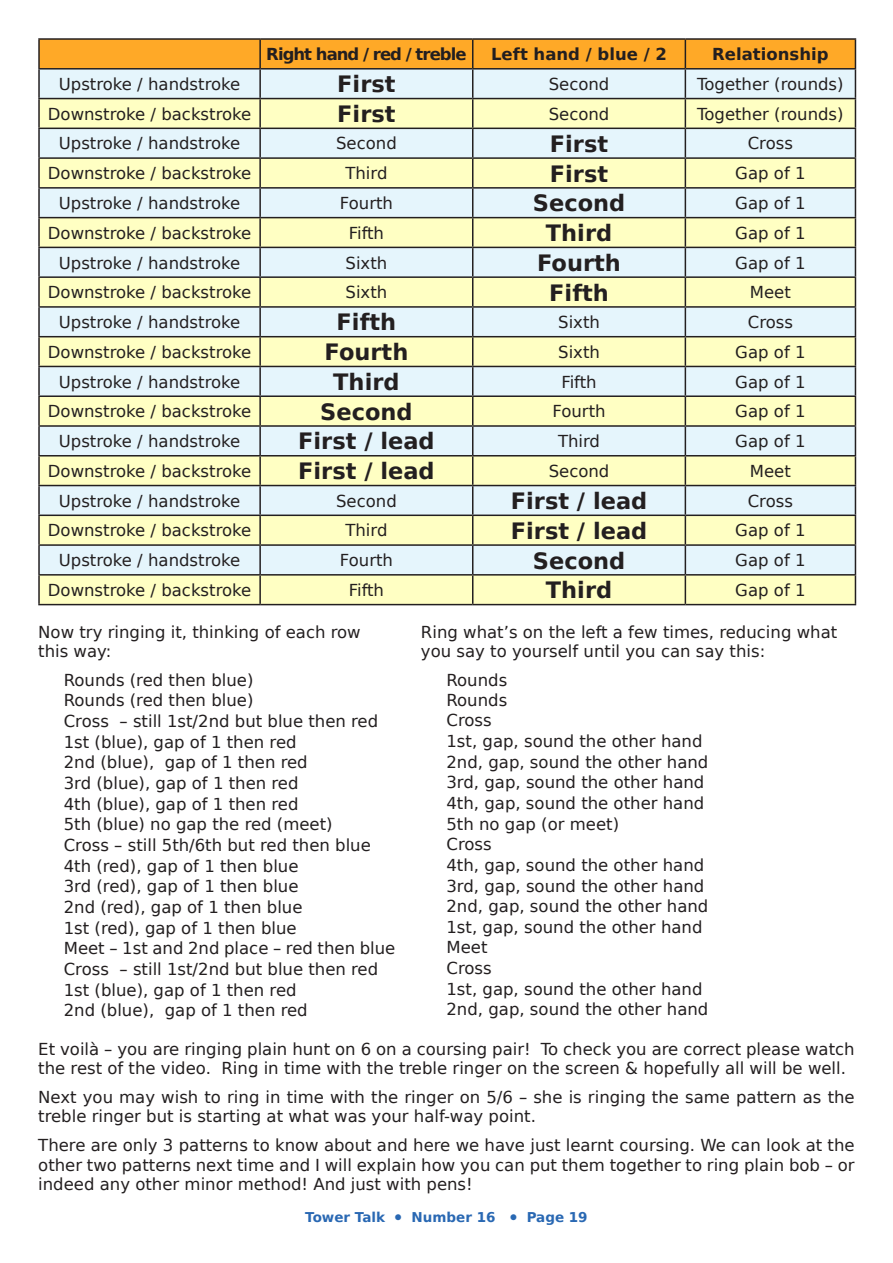
<style>
.page{position:relative;width:893px;height:1263px;background:#fff}
.page>*{position:absolute;margin:0;border:0;box-sizing:border-box;transform-origin:0 0}
.t1{font:700 22.5px "DejaVu Sans";color:#231f20}
.t2{font:16.5px/20.7px "DejaVu Sans";color:#231f20}
.t3{font:700 16.5px "DejaVu Sans";color:#231f20}
.t4{font:700 16.5px "DejaVu Sans";letter-spacing:-.06em;color:#231f20}
.t5{font:700 13.5px "DejaVu Sans";color:#2968b3}
.s1{font-family:"Calibri";font-weight:400}
</style>
<div class="page">
<hr style="left:38px;top:38px;width:222px;height:2px;background:#231f20">
<hr style="left:38px;top:40px;width:2px;height:28px;background:#231f20">
<hr style="left:260px;top:38px;width:213px;height:2px;background:#231f20">
<hr style="left:473px;top:38px;width:212px;height:2px;background:#231f20">
<hr style="left:685px;top:38px;width:171px;height:2px;background:#231f20">
<hr style="left:38px;top:68px;width:222px;height:2px;background:#231f20">
<hr style="left:38px;top:70px;width:2px;height:28px;background:#231f20">
<hr style="left:38px;top:98px;width:222px;height:1px;background:#231f20">
<hr style="left:38px;top:99px;width:2px;height:29px;background:#231f20">
<hr style="left:38px;top:128px;width:222px;height:1px;background:#231f20">
<hr style="left:38px;top:129px;width:2px;height:28px;background:#231f20">
<hr style="left:38px;top:157px;width:222px;height:2px;background:#231f20">
<hr style="left:38px;top:159px;width:2px;height:28px;background:#231f20">
<hr style="left:38px;top:187px;width:222px;height:2px;background:#231f20">
<hr style="left:38px;top:189px;width:2px;height:28px;background:#231f20">
<hr style="left:38px;top:217px;width:222px;height:1px;background:#231f20">
<hr style="left:38px;top:218px;width:2px;height:29px;background:#231f20">
<hr style="left:38px;top:247px;width:222px;height:1px;background:#231f20">
<hr style="left:38px;top:248px;width:2px;height:28px;background:#231f20">
<hr style="left:38px;top:276px;width:222px;height:2px;background:#231f20">
<hr style="left:38px;top:278px;width:2px;height:28px;background:#231f20">
<hr style="left:38px;top:306px;width:222px;height:2px;background:#231f20">
<hr style="left:38px;top:308px;width:2px;height:28px;background:#231f20">
<hr style="left:38px;top:336px;width:222px;height:1px;background:#231f20">
<hr style="left:38px;top:337px;width:2px;height:29px;background:#231f20">
<hr style="left:38px;top:366px;width:222px;height:1px;background:#231f20">
<hr style="left:38px;top:367px;width:2px;height:28px;background:#231f20">
<hr style="left:38px;top:395px;width:222px;height:2px;background:#231f20">
<hr style="left:38px;top:397px;width:2px;height:28px;background:#231f20">
<hr style="left:38px;top:425px;width:222px;height:2px;background:#231f20">
<hr style="left:38px;top:427px;width:2px;height:28px;background:#231f20">
<hr style="left:38px;top:455px;width:222px;height:1px;background:#231f20">
<hr style="left:38px;top:456px;width:2px;height:29px;background:#231f20">
<hr style="left:38px;top:485px;width:222px;height:1px;background:#231f20">
<hr style="left:38px;top:486px;width:2px;height:28px;background:#231f20">
<hr style="left:38px;top:514px;width:222px;height:2px;background:#231f20">
<hr style="left:38px;top:516px;width:2px;height:28px;background:#231f20">
<hr style="left:38px;top:544px;width:222px;height:2px;background:#231f20">
<hr style="left:38px;top:546px;width:2px;height:28px;background:#231f20">
<hr style="left:38px;top:574px;width:222px;height:2px;background:#231f20">
<hr style="left:38px;top:576px;width:2px;height:28px;background:#231f20">
<svg style="left:39px;top:39px;width:817px;height:565px"></svg>
<hr style="left:38px;top:604px;width:222px;height:1px;background:#231f20">
<hr style="left:260px;top:604px;width:213px;height:1px;background:#231f20">
<hr style="left:473px;top:604px;width:212px;height:1px;background:#231f20">
<hr style="left:685px;top:604px;width:171px;height:1px;background:#231f20">
<p class="t4" style="left:266px;top:41px;width:202px">Right hand / red / treble</p>
<p class="t3" style="left:491px;top:41px;width:177px">Left hand / blue / 2</p>
<p class="t3" style="left:712px;top:41px;width:118px">Relationship</p>
<p class="t2" style="left:59px;top:73px;width:183px">Upstroke / handstroke</p>
<h1 class="t1" style="left:337px;top:66px;width:60px">First</h1>
<p class="t2" style="left:549px;top:73px;width:62px">Second</p>
<p class="t2" style="left:697px;top:73px;width:148px">Together (rounds)</p>
<p class="t2" style="left:48px;top:103px;width:205px">Downstroke / backstroke</p>
<h1 class="t1" style="left:337px;top:96px;width:60px">First</h1>
<p class="t2" style="left:549px;top:103px;width:62px">Second</p>
<p class="t2" style="left:697px;top:103px;width:148px">Together (rounds)</p>
<p class="t2" style="left:59px;top:133px;width:183px">Upstroke / handstroke</p>
<p class="t2" style="left:336px;top:133px;width:62px">Second</p>
<h1 class="t1" style="left:550px;top:125px;width:60px">First</h1>
<p class="t2" style="left:748px;top:133px;width:47px">Cross</p>
<p class="t2" style="left:48px;top:163px;width:205px">Downstroke / backstroke</p>
<p class="t2" style="left:345px;top:163px;width:44px">Third</p>
<h1 class="t1" style="left:550px;top:155px;width:60px">First</h1>
<p class="t2" style="left:735px;top:163px;width:72px">Gap of 1</p>
<p class="t2" style="left:59px;top:192px;width:183px">Upstroke / handstroke</p>
<p class="t2" style="left:340px;top:192px;width:55px">Fourth</p>
<h1 class="t1" style="left:533px;top:185px;width:94px">Second</h1>
<p class="t2" style="left:735px;top:192px;width:72px">Gap of 1</p>
<p class="t2" style="left:48px;top:222px;width:205px">Downstroke / backstroke</p>
<p class="t2" style="left:349px;top:222px;width:37px">Fifth</p>
<h1 class="t1" style="left:546px;top:215px;width:68px">Third</h1>
<p class="t2" style="left:735px;top:222px;width:72px">Gap of 1</p>
<p class="t2" style="left:59px;top:252px;width:183px">Upstroke / handstroke</p>
<p class="t2" style="left:346px;top:252px;width:43px">Sixth</p>
<h1 class="t1" style="left:537px;top:244px;width:85px">Fourth</h1>
<p class="t2" style="left:735px;top:252px;width:72px">Gap of 1</p>
<p class="t2" style="left:48px;top:282px;width:205px">Downstroke / backstroke</p>
<p class="t2" style="left:346px;top:282px;width:43px">Sixth</p>
<h1 class="t1" style="left:549px;top:274px;width:61px">Fifth</h1>
<p class="t2" style="left:750px;top:282px;width:43px">Meet</p>
<p class="t2" style="left:59px;top:311px;width:183px">Upstroke / handstroke</p>
<h1 class="t1" style="left:337px;top:304px;width:61px">Fifth</h1>
<p class="t2" style="left:558px;top:311px;width:43px">Sixth</p>
<p class="t2" style="left:748px;top:311px;width:47px">Cross</p>
<p class="t2" style="left:48px;top:341px;width:205px">Downstroke / backstroke</p>
<h1 class="t1" style="left:325px;top:334px;width:85px">Fourth</h1>
<p class="t2" style="left:558px;top:341px;width:43px">Sixth</p>
<p class="t2" style="left:735px;top:341px;width:72px">Gap of 1</p>
<p class="t2" style="left:59px;top:371px;width:183px">Upstroke / handstroke</p>
<h1 class="t1" style="left:333px;top:363px;width:68px">Third</h1>
<p class="t2" style="left:561px;top:371px;width:37px">Fifth</p>
<p class="t2" style="left:735px;top:371px;width:72px">Gap of 1</p>
<p class="t2" style="left:48px;top:401px;width:205px">Downstroke / backstroke</p>
<h1 class="t1" style="left:320px;top:393px;width:94px">Second</h1>
<p class="t2" style="left:552px;top:401px;width:55px">Fourth</p>
<p class="t2" style="left:735px;top:401px;width:72px">Gap of 1</p>
<p class="t2" style="left:59px;top:431px;width:183px">Upstroke / handstroke</p>
<h1 class="t1" style="left:298px;top:423px;width:138px">First / lead</h1>
<p class="t2" style="left:558px;top:431px;width:44px">Third</p>
<p class="t2" style="left:735px;top:431px;width:72px">Gap of 1</p>
<p class="t2" style="left:48px;top:460px;width:205px">Downstroke / backstroke</p>
<h1 class="t1" style="left:298px;top:453px;width:138px">First / lead</h1>
<p class="t2" style="left:549px;top:460px;width:62px">Second</p>
<p class="t2" style="left:750px;top:460px;width:43px">Meet</p>
<p class="t2" style="left:59px;top:490px;width:183px">Upstroke / handstroke</p>
<p class="t2" style="left:336px;top:490px;width:62px">Second</p>
<h1 class="t1" style="left:511px;top:482px;width:138px">First / lead</h1>
<p class="t2" style="left:748px;top:490px;width:47px">Cross</p>
<p class="t2" style="left:48px;top:520px;width:205px">Downstroke / backstroke</p>
<p class="t2" style="left:345px;top:520px;width:44px">Third</p>
<h1 class="t1" style="left:511px;top:512px;width:138px">First / lead</h1>
<p class="t2" style="left:735px;top:520px;width:72px">Gap of 1</p>
<p class="t2" style="left:59px;top:550px;width:183px">Upstroke / handstroke</p>
<p class="t2" style="left:340px;top:550px;width:55px">Fourth</p>
<h1 class="t1" style="left:533px;top:542px;width:94px">Second</h1>
<p class="t2" style="left:735px;top:550px;width:72px">Gap of 1</p>
<p class="t2" style="left:48px;top:579px;width:205px">Downstroke / backstroke</p>
<p class="t2" style="left:349px;top:579px;width:37px">Fifth</p>
<h1 class="t1" style="left:546px;top:572px;width:68px">Third</h1>
<p class="t2" style="left:735px;top:579px;width:72px">Gap of 1</p>
<p class="t2" style="left:421px;top:621px;width:418px;line-height:19.8px">Ring what’s on the left a few times, reducing what you say to yourself until you can say this:</p>
<p class="t2" style="left:446px;top:669px;width:263px">Rounds<br>Rounds<br>Cross<br>1st, gap, sound the other hand<br>2nd, gap, sound the other hand<br>3rd, gap, sound the other hand<br>4th, gap, sound the other hand<br>5th no gap (or meet)<br>Cross<br>4th, gap, sound the other hand<br>3rd, gap, sound the other hand<br>2nd, gap, sound the other hand<br>1st, gap, sound the other hand<br>Meet<br>Cross<br>1st, gap, sound the other hand<br>2nd, gap, sound the other hand</p>
<p class="t2" style="left:38px;top:1038px;width:818px;line-height:19.8px">Et voilà – you are ringing plain hunt on 6 on a coursing pair! To check you are correct please watch the rest of the video. Ring in time with the treble ringer on the screen &amp; hopefully all will be well.</p>
<p class="t2" style="left:38px;top:1086px;width:818px;line-height:19.8px">Next you may wish to ring in time with the ringer on 5/6 – she is ringing the same pattern as the treble ringer but is starting at what was your half-way point.</p>
<p class="t2" style="left:38px;top:1134px;width:818px;line-height:19.8px;text-align:justify">There are only 3 patterns to know about and here we have just learnt coursing. We can look at the other two patterns next time and I will explain how you can put them together to ring plain bob – or indeed any other minor method! And just with pens!</p>
<p class="t2" style="left:38px;top:621px;width:324px;line-height:19.8px">Now try ringing it, thinking of each row this way:</p>
<p class="t2" style="left:64px;top:669px;width:333px">Rounds (red then blue)<br>Rounds (red then blue)<br>Cross – still 1st/2nd but blue then red<br>1st (blue), gap of 1 then red<br>2nd (blue), gap of 1 then red<br>3rd (blue), gap of 1 then red<br>4th (blue), gap of 1 then red<br>5th (blue) no gap the red (meet)<br>Cross – still 5th/6th but red then blue<br>4th (red), gap of 1 then blue<br>3rd (red), gap of 1 then blue<br>2nd (red), gap of 1 then blue<br>1st (red), gap of 1 then blue<br>Meet – 1st and 2nd place – red then blue<br>Cross – still 1st/2nd but blue then red<br>1st (blue), gap of 1 then red<br>2nd (blue), gap of 1 then red</p>
<p class="t5" style="left:305px;top:1206px;width:284px">Tower Talk <span class="s1">●</span> Number 16 <span class="s1">●</span> Page 19</p>
</div>
